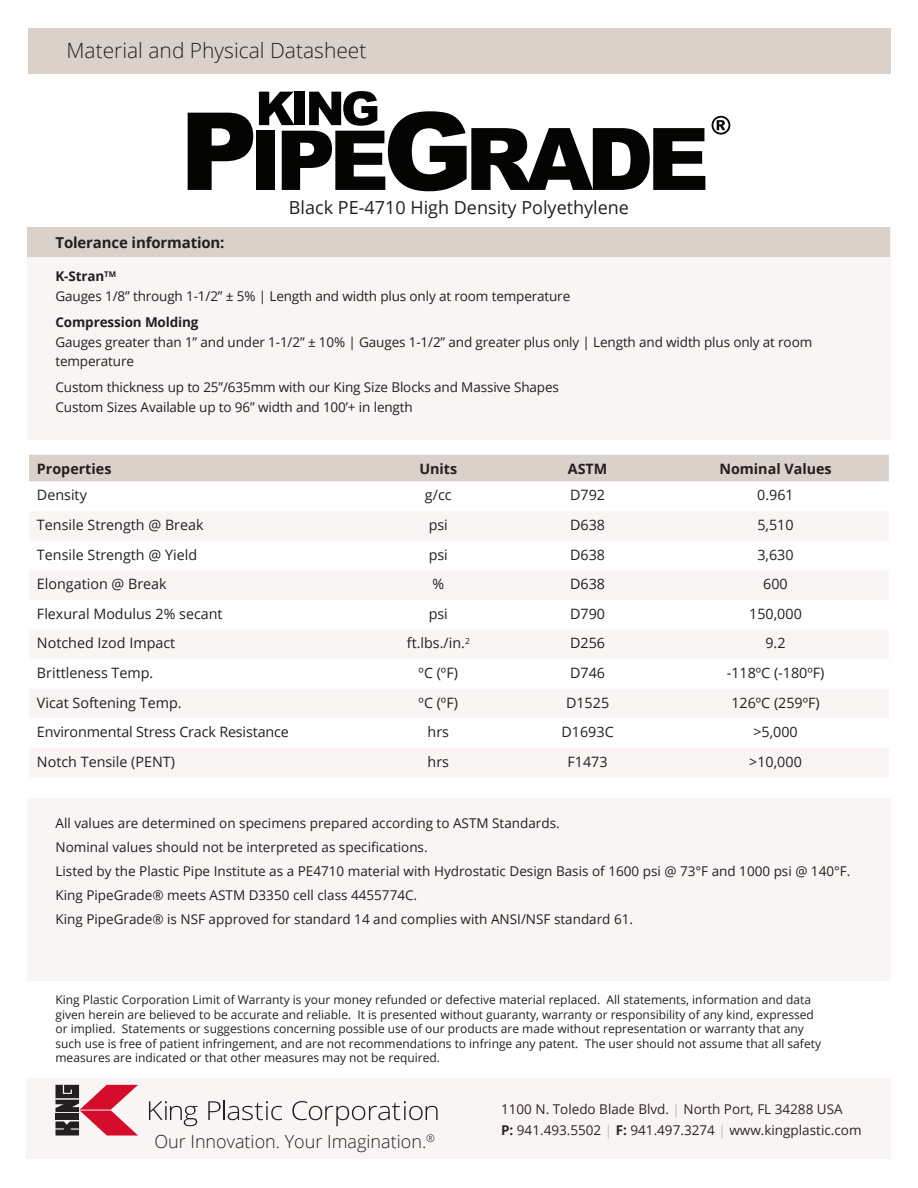
<style>
.page{position:relative;width:918px;height:1188px;background:#fff}
.page>*{position:absolute;margin:0;border:0;box-sizing:border-box;transform-origin:0 0}
.t1{font:300 21px "Open Sans";color:#231f20}
.t2{font:18px "Open Sans";color:#231f20}
.t3{font:300 18px "Open Sans";color:#231f20}
.t4{font:700 15px "Open Sans";letter-spacing:-.01em;color:#231f20}
.t5{font:14.25px "Open Sans";color:#231f20}
.t6{font:700 14.25px "Open Sans";color:#231f20}
.t7{font:13.5px/19.5px "Open Sans";color:#231f20}
.t8{font:13.5px "Open Sans";color:#31251c}
.t9{font:700 13.5px "Open Sans";letter-spacing:-.01em;color:#231f20}
.t10{font:12px/14.4px "Open Sans";color:#231f20}
.s1{color:#bdbbbb}
.s2{font-weight:700}
</style>
<div class="page">
<div style="left:27px;top:228px;width:863px;height:212px;background:#faf5f5"></div>
<div style="left:28px;top:28px;width:863px;height:45px;background:#dad1cb"></div>
<div style="left:27px;top:1078px;width:864px;height:82px;background:#faf5f5"></div>
<div style="left:28px;top:798px;width:863px;height:183px;background:#faf5f5"></div>
<div style="left:27px;top:227px;width:863px;height:30px;background:#dad1cb"></div>
<div style="left:29px;top:455px;width:860px;height:27px;background:#dad1cb"></div>
<svg style="left:188px;top:113px;width:65px;height:77px"></svg>
<div style="left:257px;top:131px;width:18px;height:59px;background:#040503"></div>
<svg style="left:259px;top:91px;width:446px;height:100px"></svg>
<svg style="left:712px;top:116px;width:18px;height:19px"></svg>
<svg style="left:56px;top:1085px;width:82px;height:51px"></svg>
<svg style="left:149px;top:1101px;width:48px;height:25px"></svg>
<svg style="left:208px;top:1100px;width:74px;height:20px"></svg>
<svg style="left:292px;top:1101px;width:146px;height:25px"></svg>
<p class="t1" style="left:66px;top:36px;width:302px">Material and Physical Datasheet</p>
<p class="t4" style="left:56px;top:232px;width:171px">Tolerance information:</p>
<p class="t2" style="left:289px;top:195px;width:342px">Black PE-4710 High Density Polyethylene</p>
<p class="t9" style="left:56px;top:267px;width:62px">K-Stran<sup>TM</sup></p>
<p class="t7" style="left:56px;top:286px;width:516px">Gauges 1/8” through 1-1/2” ± 5% | Length and width plus only at room temperature</p>
<p class="t9" style="left:56px;top:313px;width:145px">Compression Molding</p>
<p class="t7" style="left:56px;top:332px;width:758px">Gauges greater than 1” and under 1-1/2” ± 10% | Gauges 1-1/2” and greater plus only | Length and width plus only at room temperature</p>
<p class="t7" style="left:56px;top:377px;width:505px">Custom thickness up to 25”/635mm with our King Size Blocks and Massive Shapes</p>
<p class="t7" style="left:56px;top:397px;width:359px">Custom Sizes Available up to 96” width and 100’+ in length</p>
<p class="t6" style="left:37px;top:458px;width:76px">Properties</p>
<p class="t6" style="left:419px;top:458px;width:39px">Units</p>
<p class="t6" style="left:568px;top:458px;width:41px">ASTM</p>
<p class="t6" style="left:719px;top:458px;width:114px">Nominal Values</p>
<p class="t5" style="left:37px;top:486px;width:51px">Density</p>
<p class="t5" style="left:425px;top:486px;width:28px">g/cc</p>
<p class="t5" style="left:570px;top:486px;width:36px">D792</p>
<p class="t5" style="left:757px;top:486px;width:38px">0.961</p>
<p class="t5" style="left:37px;top:515px;width:168px">Tensile Strength @ Break</p>
<p class="t5" style="left:429px;top:515px;width:21px">psi</p>
<p class="t5" style="left:570px;top:515px;width:36px">D638</p>
<p class="t5" style="left:757px;top:515px;width:38px">5,510</p>
<p class="t5" style="left:37px;top:545px;width:162px">Tensile Strength @ Yield</p>
<p class="t5" style="left:429px;top:545px;width:21px">psi</p>
<p class="t5" style="left:570px;top:545px;width:36px">D638</p>
<p class="t5" style="left:757px;top:545px;width:38px">3,630</p>
<p class="t5" style="left:37px;top:574px;width:131px">Elongation @ Break</p>
<p class="t5" style="left:432px;top:574px;width:13px">%</p>
<p class="t5" style="left:570px;top:574px;width:36px">D638</p>
<p class="t5" style="left:763px;top:574px;width:26px">600</p>
<p class="t5" style="left:37px;top:604px;width:187px">Flexural Modulus 2% secant</p>
<p class="t5" style="left:429px;top:604px;width:21px">psi</p>
<p class="t5" style="left:570px;top:604px;width:36px">D790</p>
<p class="t5" style="left:749px;top:604px;width:54px">150,000</p>
<p class="t5" style="left:37px;top:634px;width:140px">Notched Izod Impact</p>
<p class="t5" style="left:407px;top:634px;width:64px">ft.lbs./in.<sup>2</sup></p>
<p class="t5" style="left:570px;top:634px;width:36px">D256</p>
<p class="t5" style="left:765px;top:634px;width:22px">9.2</p>
<p class="t5" style="left:37px;top:663px;width:118px">Brittleness Temp.</p>
<p class="t5" style="left:419px;top:663px;width:41px">ºC (ºF)</p>
<p class="t5" style="left:570px;top:663px;width:36px">D746</p>
<p class="t5" style="left:727px;top:663px;width:99px">-118ºC (-180ºF)</p>
<p class="t5" style="left:37px;top:693px;width:146px">Vicat Softening Temp.</p>
<p class="t5" style="left:419px;top:693px;width:41px">ºC (ºF)</p>
<p class="t5" style="left:566px;top:693px;width:45px">D1525</p>
<p class="t5" style="left:731px;top:693px;width:90px">126ºC (259ºF)</p>
<p class="t5" style="left:37px;top:722px;width:253px">Environmental Stress Crack Resistance</p>
<p class="t5" style="left:428px;top:722px;width:23px">hrs</p>
<p class="t5" style="left:562px;top:722px;width:54px">D1693C</p>
<p class="t5" style="left:753px;top:722px;width:46px">&gt;5,000</p>
<p class="t5" style="left:37px;top:752px;width:140px">Notch Tensile (PENT)</p>
<p class="t5" style="left:428px;top:752px;width:23px">hrs</p>
<p class="t5" style="left:568px;top:752px;width:42px">F1473</p>
<p class="t5" style="left:749px;top:752px;width:54px">&gt;10,000</p>
<p class="t7" style="left:56px;top:813px;width:506px">All values are determined on specimens prepared according to ASTM Standards.</p>
<p class="t7" style="left:56px;top:837px;width:374px">Nominal values should not be interpreted as specifications.</p>
<p class="t7" style="left:56px;top:861px;width:796px">Listed by the Plastic Pipe Institute as a PE4710 material with Hydrostatic Design Basis of 1600 psi @ 73°F and 1000 psi @ 140°F.</p>
<p class="t7" style="left:56px;top:885px;width:363px">King PipeGrade® meets ASTM D3350 cell class 4455774C.</p>
<p class="t7" style="left:56px;top:909px;width:579px">King PipeGrade® is NSF approved for standard 14 and complies with ANSI/NSF standard 61.</p>
<p class="t10" style="left:56px;top:993px;width:767px">King Plastic Corporation Limit of Warranty is your money refunded or defective material replaced. All statements, information and data given herein are believed to be accurate and reliable. It is presented without guaranty, warranty or responsibility of any kind, expressed or implied. Statements or suggestions concerning possible use of our products are made without representation or warranty that any such use is free of patient infringement, and are not recommendations to infringe any patent. The user should not assume that all safety measures are indicated or that other measures may not be required.</p>
<p class="t8" style="left:501px;top:1100px;width:343px">1100 N. Toledo Blade Blvd. <span class="s1">|</span> North Port, FL 34288 USA</p>
<p class="t8" style="left:501px;top:1121px;width:362px"><span class="s2">P:</span> 941.493.5502 <span class="s1">|</span> <span class="s2">F:</span> 941.497.3274 <span class="s1">|</span> www.kingplastic.com</p>
<p class="t3" style="left:154px;top:1129px;width:282px">Our Innovation. Your Imagination.<sup>®</sup></p>
</div>
